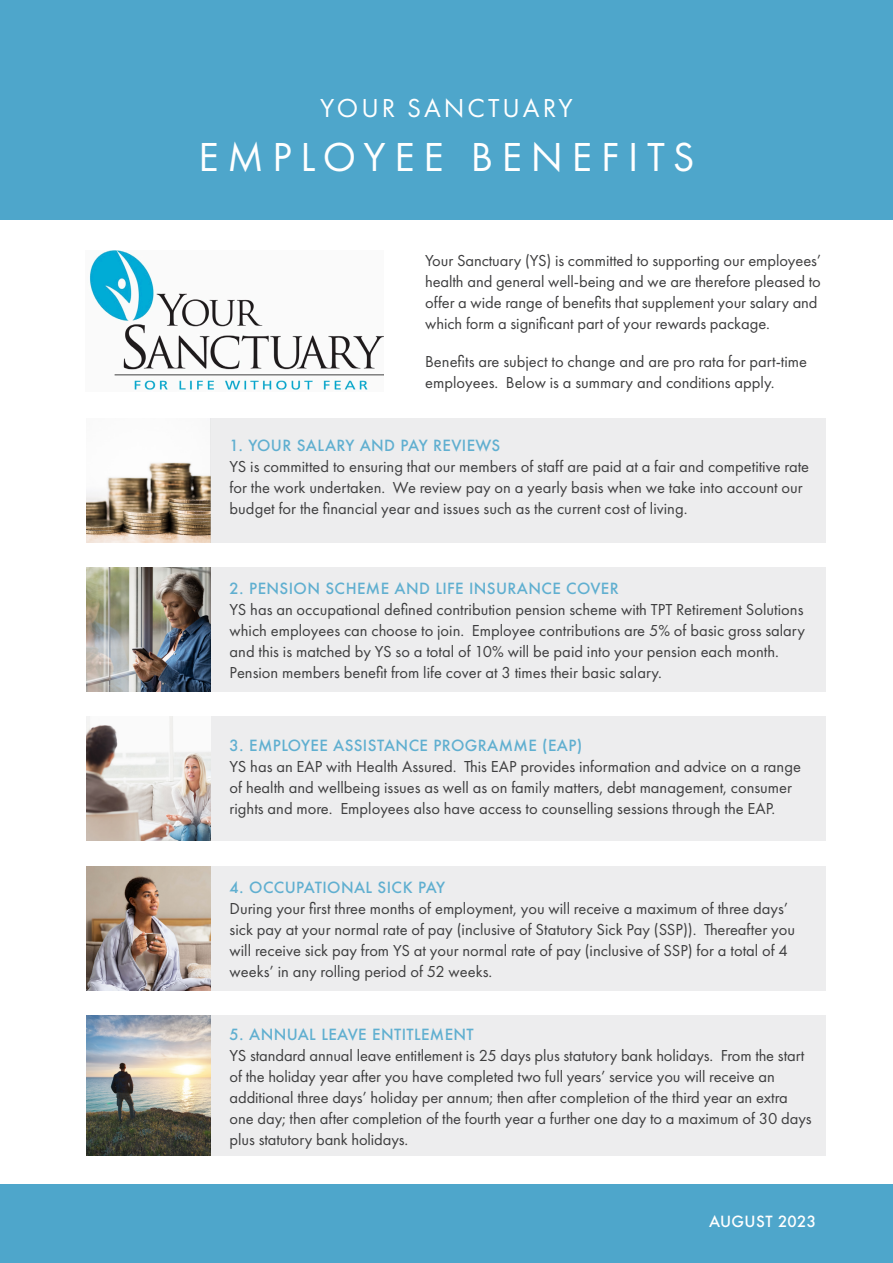
<style>
.page{position:relative;width:893px;height:1263px;background:#fff}
.page>*{position:absolute;margin:0;border:0;box-sizing:border-box;transform-origin:0 0}
.Large_heading{font:42px "Futura PT";letter-spacing:.21em;color:#fff}
.Large_heading-2{font:27px "Futura PT";letter-spacing:.11em;color:#fff}
.body_style{font:16.5px/21px "Futura PT";color:#3e3e3f}
.capital{font:500 15px "Futura";letter-spacing:.025em;color:#60afd0}
.capital-2{font:500 15px "Futura";letter-spacing:.025em;color:#fff}
</style>
<div class="page">
<div style="left:210px;top:717px;width:615px;height:124px;background:#ededee"></div>
<div style="left:210px;top:866px;width:615px;height:124px;background:#ededee"></div>
<div style="left:210px;top:1015px;width:615px;height:140px;background:#ededee"></div>
<img style="left:86px;top:717px;width:124px;height:124px">
<div style="left:210px;top:568px;width:615px;height:124px;background:#ededee"></div>
<img style="left:86px;top:462px;width:124px;height:80px">
<div style="left:210px;top:418px;width:615px;height:124px;background:#ededee"></div>
<div style="left:0;top:0;width:893px;height:219px;background:#4ea6cb"></div>
<img style="left:89px;top:251px;width:294px;height:139px">
<img style="left:86px;top:568px;width:124px;height:124px">
<img style="left:86px;top:866px;width:124px;height:124px">
<img style="left:86px;top:1015px;width:124px;height:140px">
<div style="left:0;top:1184px;width:893px;height:79px;background:#4ea6cb"></div>
<p class="Large_heading-2" style="left:320px;top:92px;width:254px">YOUR SANCTUARY</p>
<p class="Large_heading" style="left:198px;top:132px;width:498px">EMPLOYEE BENEFITS</p>
<p class="body_style" style="left:425px;top:250px;width:397px">Your Sanctuary (YS) is committed to supporting our employees’ health and general well-being and we are therefore pleased to offer a wide range of benefits that supplement your salary and which form a significant part of your rewards package.</p>
<p class="body_style" style="left:425px;top:351px;width:383px">Benefits are subject to change and are pro rata for part-time employees. Below is a summary and conditions apply.</p>
<p class="capital" style="left:230px;top:436px;width:272px">1. YOUR SALARY AND PAY REVIEWS</p>
<p class="body_style" style="left:230px;top:456px;width:581px">YS is committed to ensuring that our members of staff are paid at a fair and competitive rate for the work undertaken. We review pay on a yearly basis when we take into account our budget for the financial year and issues such as the current cost of living.</p>
<p class="capital" style="left:230px;top:578px;width:391px">2. PENSION SCHEME AND LIFE INSURANCE COVER</p>
<p class="body_style" style="left:230px;top:599px;width:577px">YS has an occupational defined contribution pension scheme with TPT Retirement Solutions which employees can choose to join. Employee contributions are 5% of basic gross salary and this is matched by YS so a total of 10% will be paid into your pension each month.<br>Pension members benefit from life cover at 3 times their basic salary.</p>
<p class="capital" style="left:230px;top:735px;width:354px">3. EMPLOYEE ASSISTANCE PROGRAMME (EAP)</p>
<p class="body_style" style="left:230px;top:756px;width:573px">YS has an EAP with Health Assured. This EAP provides information and advice on a range of health and wellbeing issues as well as on family matters, debt management, consumer rights and more. Employees also have access to counselling sessions through the EAP.</p>
<p class="capital" style="left:230px;top:877px;width:217px">4. OCCUPATIONAL SICK PAY</p>
<p class="body_style" style="left:230px;top:897px;width:567px">During your first three months of employment, you will receive a maximum of three days’ sick pay at your normal rate of pay (inclusive of Statutory Sick Pay (SSP)). Thereafter you will receive sick pay from YS at your normal rate of pay (inclusive of SSP) for a total of 4 weeks’ in any rolling period of 52 weeks.</p>
<p class="capital" style="left:230px;top:1024px;width:246px">5. ANNUAL LEAVE ENTITLEMENT</p>
<p class="body_style" style="left:230px;top:1045px;width:583px">YS standard annual leave entitlement is 25 days plus statutory bank holidays. From the start of the holiday year after you have completed two full years’ service you will receive an additional three days’ holiday per annum; then after completion of the third year an extra one day; then after completion of the fourth year a further one day to a maximum of 30 days plus statutory bank holidays.</p>
<p class="capital-2" style="left:709px;top:1211px;width:109px">AUGUST 2023</p>
</div>
